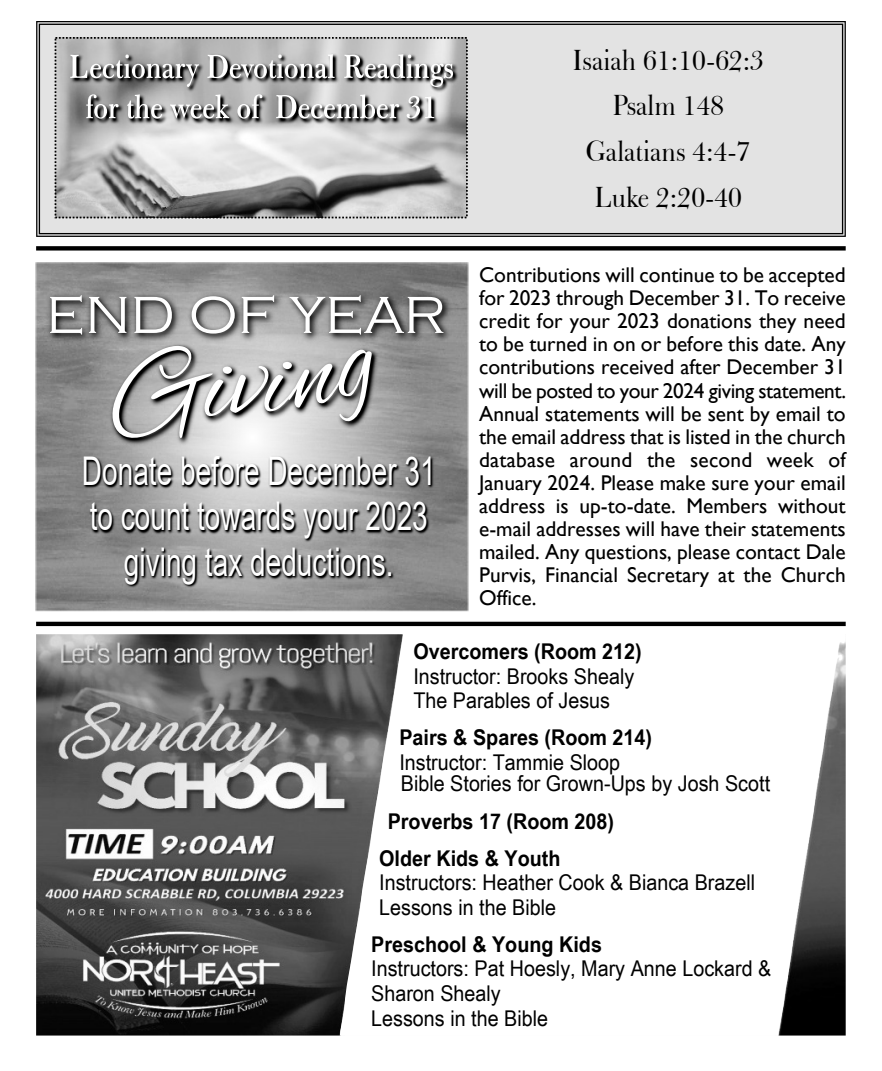
<style>
.page{position:relative;width:882px;height:1071px;background:#fff}
.page>*{position:absolute;margin:0;border:0;box-sizing:border-box;transform-origin:0 0}
.t1{font:300 54.07px "Copperplate Gothic";color:#fff}
.t2{font:39.55px/45.5px "Arial";color:#fff;text-align:center;scale:.71 1}
.t3{font:28px/45.7px "Bulmer BT";color:#000;text-align:center}
.t4{font:21.7px/24.7px "Arial Narrow";color:#000;scale:1.11 1}
.t5{font:700 21.7px/36.8px "Arial Narrow";color:#000;scale:1.11 1}
.t6{font:21.35px/23.1px "Gill Sans";color:#000;text-align:justify}
</style>
<div class="page">
<svg style="left:36px;top:21px;width:810px;height:216px;background:#d6d6d6"></svg>
<img style="left:36px;top:634px;width:810px;height:402px">
<img style="left:58px;top:40px;width:407px;height:175px">
<div style="left:55px;top:37px;width:413px;height:181px;border:2px dashed #000"></div>
<img style="left:67px;top:45px;width:407px;height:89px">
<svg style="left:70px;top:55px;width:129px;height:32px;background:#919191"></svg>
<svg style="left:207px;top:54px;width:128px;height:24px"></svg>
<svg style="left:344px;top:54px;width:109px;height:33px"></svg>
<svg style="left:86px;top:94px;width:33px;height:25px"></svg>
<svg style="left:127px;top:94px;width:35px;height:25px"></svg>
<svg style="left:170px;top:94px;width:59px;height:25px"></svg>
<svg style="left:237px;top:94px;width:25px;height:25px"></svg>
<svg style="left:276px;top:94px;width:123px;height:25px"></svg>
<svg style="left:407px;top:96px;width:27px;height:23px"></svg>
<hr style="left:36px;top:622px;width:810px;height:4px;background:#000">
<div style="left:36px;top:246px;width:810px;height:5px;background:#000"></div>
<img style="left:35px;top:262px;width:434px;height:350px">
<img style="left:64px;top:357px;width:369px;height:137px">
<img style="left:81px;top:444px;width:371px;height:145px">
<img style="left:40px;top:272px;width:429px;height:85px">
<svg style="left:96px;top:336px;width:296px;height:120px;background:#9b9b9b"></svg>
<h1 class="t1" style="left:46px;top:283px;width:401px">END OF YEAR</h1>
<h2 class="t2" style="left:82px;top:452px;width:500px">Donate before December 31 to count towards your 2023 giving tax deductions.</h2>
<h3 class="t3" style="left:572px;top:40px;width:193px">Isaiah 61:10-62:3<br>Psalm 148<br>Galatians 4:4-7<br>Luke 2:20-40</h3>
<p class="t6" style="left:479px;top:266px;width:368px">Contributions will continue to be accepted for 2023 through December 31. To receive credit for your 2023 donations they need to be turned in on or before this date. Any contributions received after December 31 will be posted to your 2024 giving statement.<br>Annual statements will be sent by email to the email address that is listed in the church database around the second week of January 2024. Please make sure your email address is up-to-date. Members without e-mail addresses will have their statements mailed. Any questions, please contact Dale Purvis, Financial Secretary at the Church Office.</p>
<p class="t5" style="left:413px;top:635px;width:207px">Overcomers (Room 212)</p>
<p class="t4" style="left:413px;top:666px;width:201px">Instructor: Brooks Shealy<br>The Parables of Jesus</p>
<p class="t5" style="left:399px;top:721px;width:229px">Pairs &amp; Spares (Room 214)</p>
<p class="t4" style="left:399px;top:754px;width:336px;line-height:21.5px">Instructor: Tammie Sloop<br>Bible Stories for Grown-Ups by Josh Scott</p>
<p class="t5" style="left:379px;top:805px;width:213px;text-indent:9px">Proverbs 17 (Room 208)<br>Older Kids &amp; Youth</p>
<p class="t4" style="left:379px;top:872px;width:340px">Instructors: Heather Cook &amp; Bianca Brazell<br>Lessons in the Bible</p>
<p class="t5" style="left:371px;top:928px;width:209px">Preschool &amp; Young Kids</p>
<p class="t4" style="left:371px;top:958px;width:362px">Instructors: Pat Hoesly, Mary Anne Lockard &amp;<br>Sharon Shealy<br>Lessons in the Bible</p>
</div>
